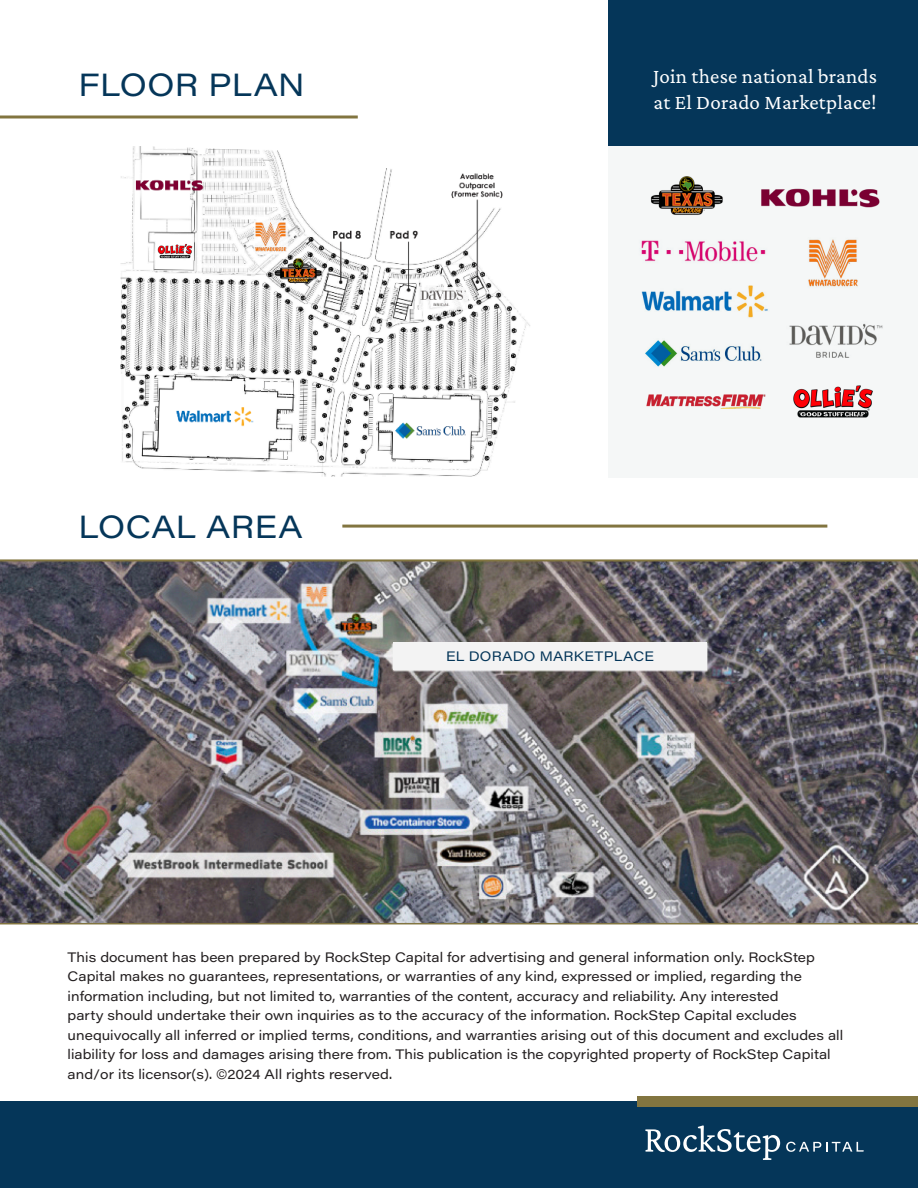
<style>
.page{position:relative;width:918px;height:1188px;background:#fff}
.page>*{position:absolute;margin:0;border:0;box-sizing:border-box;transform-origin:0 0}
.t1{font:31.5px "Acumin Pro Wide";letter-spacing:.015em;color:#053659}
.t2{font:21px "Crimson Pro";letter-spacing:.01em;color:#fff}
.t3{font:13.5px/19.5px "Acumin Pro Wide";color:#231f20}
.t4{font:13.5px "Acumin Pro Wide";letter-spacing:.02em;color:#053659}
</style>
<div class="page">
<div style="left:0;top:1102px;width:918px;height:86px;background:#053659"></div>
<svg style="left:645px;top:1125px;width:135px;height:35px"></svg>
<svg style="left:786px;top:1142px;width:78px;height:10px"></svg>
<div style="left:637px;top:1096px;width:281px;height:11px;background:#827540"></div>
<img style="left:0;top:559px;width:918px;height:365px">
<hr style="left:342px;top:525px;width:485px;height:3px;background:#827540">
<div style="left:608px;top:0;width:310px;height:146px;background:#053659"></div>
<div style="left:608px;top:146px;width:310px;height:331px;background:#f5f7f7"></div>
<hr style="left:0;top:116px;width:358px;height:2px;background:#827540">
<div style="left:393px;top:643px;width:314px;height:27px;background:#f3f3f3"></div>
<img style="left:120px;top:147px;width:410px;height:330px">
<img style="left:650px;top:176px;width:73px;height:39px">
<img style="left:761px;top:188px;width:119px;height:20px">
<img style="left:641px;top:240px;width:125px;height:22px">
<img style="left:641px;top:286px;width:127px;height:25px">
<img style="left:646px;top:395px;width:120px;height:14px">
<img style="left:789px;top:323px;width:94px;height:35px">
<img style="left:808px;top:239px;width:50px;height:48px">
<img style="left:645px;top:311px;width:121px;height:84px">
<img style="left:793px;top:385px;width:80px;height:33px">
<img style="left:157px;top:243px;width:36px;height:16px">
<p class="t1" style="left:78px;top:63px;width:228px">FLOOR PLAN</p>
<p class="t2" style="left:653px;top:63px;width:225px">Join these national brands</p>
<p class="t2" style="left:654px;top:88px;width:225px">at El Dorado Marketplace!</p>
<p class="t1" style="left:78px;top:504px;width:226px">LOCAL AREA</p>
<p class="t4" style="left:446px;top:647px;width:209px">EL DORADO MARKETPLACE</p>
<p class="t3" style="left:68px;top:947px;width:777px">This document has been prepared by RockStep Capital for advertising and general information only. RockStep Capital makes no guarantees, representations, or warranties of any kind, expressed or implied, regarding the information including, but not limited to, warranties of the content, accuracy and reliability. Any interested<br>party should undertake their own inquiries as to the accuracy of the information. RockStep Capital excludes unequivocally all inferred or implied terms, conditions, and warranties arising out of this document and excludes all liability for loss and damages arising there from. This publication is the copyrighted property of RockStep Capital and/or its licensor(s). ©2024 All rights reserved.</p>
</div>
